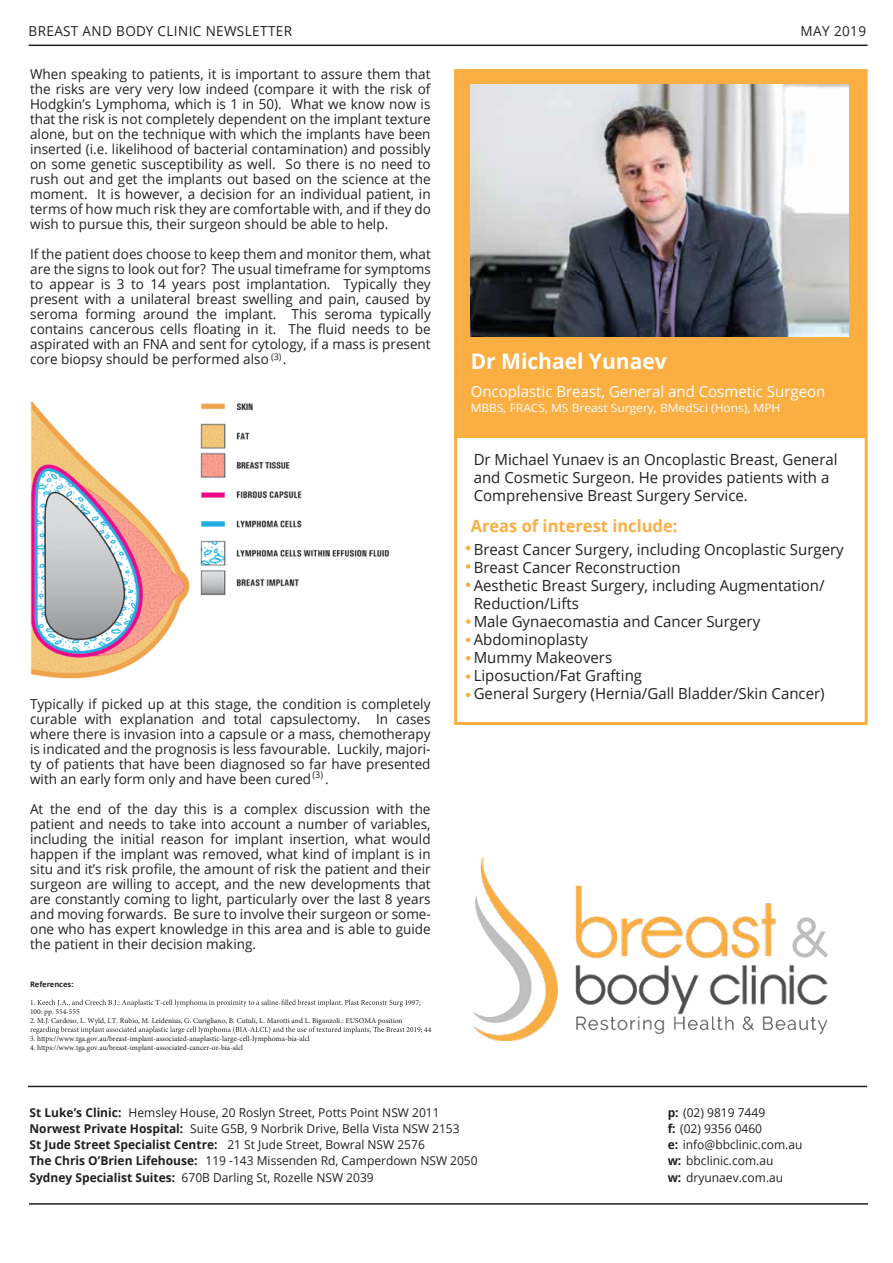
<style>
.page{position:relative;width:893px;height:1263px;background:#fff}
.page>*{position:absolute;margin:0;border:0;box-sizing:border-box;transform-origin:0 0}
.t1{font:700 21.45px "Open Sans";color:#fff}
.t2{font:700 16.8px "Open Sans";color:#fbaf43}
.t3{font:15.3px/18px "Open Sans";color:#231f20}
.t4{font:15.3px "Open Sans";color:#fff}
.t5{font:13.8px/15px "Open Sans";color:#231f20;text-align:justify}
.t6{font:13.8px "Open Sans";letter-spacing:.03em;color:#231f20}
.t7{font:12.3px/16.2px "Open Sans";color:#231f20}
.t8{font:11.4px "Open Sans";color:#fff;scale:1.05 1}
.t9{font:9.15px "Open Sans";color:#231f20}
.t10{font:7.5px "Minion Pro";color:#231f20}
.t11{font:700 7.5px "Open Sans";color:#231f20}
.s1{font-weight:700}
</style>
<div class="page">
<div style="left:454px;top:71px;width:411px;height:367px;background:#fbaf43"></div>
<hr style="left:29px;top:45px;width:839px;height:1px;background:#231f20">
<hr style="left:28px;top:1086px;width:839px;height:1px;background:#231f20">
<svg style="left:31px;top:999px;width:377px;height:8px"></svg>
<svg style="left:30px;top:1026px;width:392px;height:8px"></svg>
<hr style="left:29px;top:1203px;width:839px;height:2px;background:#231f20">
<img style="left:474px;top:857px;width:353px;height:183px">
<div style="left:454px;top:69px;width:414px;height:656px;border:3px solid #fbaf43"></div>
<img style="left:471px;top:84px;width:377px;height:252px">
<svg style="left:466px;top:546px;width:4px;height:4px"></svg>
<svg style="left:466px;top:564px;width:4px;height:5px"></svg>
<svg style="left:466px;top:582px;width:4px;height:5px"></svg>
<svg style="left:466px;top:656px;width:4px;height:4px"></svg>
<svg style="left:466px;top:619px;width:4px;height:5px"></svg>
<svg style="left:466px;top:638px;width:4px;height:4px"></svg>
<svg style="left:466px;top:674px;width:4px;height:5px"></svg>
<svg style="left:466px;top:693px;width:4px;height:4px"></svg>
<img style="left:30px;top:401px;width:360px;height:278px">
<p class="t6" style="left:29px;top:21px;width:265px">BREAST AND BODY CLINIC NEWSLETTER</p>
<p class="t5" style="left:801px;top:23px;width:67px">MAY 2019</p>
<p class="t5" style="left:30px;top:66px;width:402px">When speaking to patients, it is important to assure them that the risks are very very low indeed (compare it with the risk of Hodgkin’s Lymphoma, which is 1 in 50). What we know now is that the risk is not completely dependent on the implant texture alone, but on the technique with which the implants have been inserted (i.e. likelihood of bacterial contamination) and possibly on some genetic susceptibility as well. So there is no need to rush out and get the implants out based on the science at the moment. It is however, a decision for an individual patient, in terms of how much risk they are comfortable with, and if they do wish to pursue this, their surgeon should be able to help.</p>
<p class="t5" style="left:30px;top:246px;width:402px">If the patient does choose to keep them and monitor them, what are the signs to look out for? The usual timeframe for symptoms to appear is 3 to 14 years post implantation. Typically they present with a unilateral breast swelling and pain, caused by seroma forming around the implant. This seroma typically contains cancerous cells floating in it. The fluid needs to be aspirated with an FNA and sent for cytology, if a mass is present core biopsy should be performed also .</p>
<h1 class="t1" style="left:471px;top:346px;width:198px">Dr Michael Yunaev</h1>
<p class="t4" style="left:471px;top:380px;width:356px">Oncoplastic Breast, General and Cosmetic Surgeon</p>
<p class="t8" style="left:471px;top:400px;width:297px">MBBS, FRACS, MS Breast Surgery, BMedSci (Hons), MPH</p>
<p class="t3" style="left:474px;top:450px;width:365px">Dr Michael Yunaev is an Oncoplastic Breast, General and Cosmetic Surgeon. He provides patients with a<br>Comprehensive Breast Surgery Service.</p>
<p class="t3" style="left:474px;top:540px;width:372px">Breast Cancer Surgery, including Oncoplastic Surgery Breast Cancer Reconstruction<br>Aesthetic Breast Surgery, including Augmentation/ Reduction/Lifts<br>Male Gynaecomastia and Cancer Surgery Abdominoplasty<br>Mummy Makeovers<br>Liposuction/Fat Grafting<br>General Surgery (Hernia/Gall Bladder/Skin Cancer)</p>
<p class="t9" style="left:271px;top:350px;width:12px">(3)</p>
<p class="t2" style="left:471px;top:514px;width:208px">Areas of interest include:</p>
<p class="t5" style="left:30px;top:696px;width:402px">Typically if picked up at this stage, the condition is completely curable with explanation and total capsulectomy. In cases where there is invasion into a capsule or a mass, chemotherapy is indicated and the prognosis is less favourable. Luckily, majori&shy;ty of patients that have been diagnosed so far have presented with an early form only and have been cured .</p>
<p class="t5" style="left:30px;top:801px;width:402px">At the end of the day this is a complex discussion with the patient and needs to take into account a number of variables, including the initial reason for implant insertion, what would happen if the implant was removed, what kind of implant is in situ and it’s risk profile, the amount of risk the patient and their surgeon are willing to accept, and the new developments that are constantly coming to light, particularly over the last 8 years and moving forwards. Be sure to involve their surgeon or some&shy;one who has expert knowledge in this area and is able to guide the patient in their decision making.</p>
<p class="t9" style="left:312px;top:769px;width:12px">(3)</p>
<p class="t11" style="left:30px;top:979px;width:45px">References:</p>
<p class="t10" style="left:408px;top:997px;width:14px">997;</p>
<p class="t10" style="left:30px;top:1006px;width:51px">100: pp. 554-555</p>
<p class="t10" style="left:30px;top:1015px;width:374px">2. M.J. Cardoso, L. Wyld, I.T. Rubio, M. Leidenius, G. Curigliano, B. Cutuli, L. Marotti and L. Biganzoli.: EUSOMA position</p>
<p class="t10" style="left:30px;top:1033px;width:281px">3. https://www.tga.gov.au/breast-implant-associated-anaplastic-large-cell-lymphoma-bia-alcl</p>
<p class="t10" style="left:30px;top:1042px;width:215px">4. https://www.tga.gov.au/breast-implant-associated-cancer-or-bia-alcl</p>
<p class="t10" style="left:424px;top:1024px;width:9px">44</p>
<p class="t7" style="left:30px;top:1104px;width:450px"><span class="s1">St Luke’s Clinic:</span> Hemsley House, 20 Roslyn Street, Potts Point NSW 2011<br><span class="s1">Norwest Private Hospital:</span> Suite G5B, 9 Norbrik Drive, Bella Vista NSW 2153<br><span class="s1">St Jude Street Specialist Centre:</span> 21 St Jude Street, Bowral NSW 2576<br><span class="s1">The Chris O’Brien Lifehouse:</span> 119 -143 Missenden Rd, Camperdown NSW 2050<br><span class="s1">Sydney Specialist Suites:</span> 670B Darling St, Rozelle NSW 2039</p>
<p class="t7" style="left:668px;top:1104px;width:136px"><span class="s1">p:</span> (02) 9819 7449<br><span class="s1">f:</span> (02) 9356 0460<br><span class="s1">e:</span> info@bbclinic.com.au <span class="s1">w:</span> bbclinic.com.au</p>
<p class="t7" style="left:668px;top:1169px;width:117px"><span class="s1">w:</span> dryunaev.com.au</p>
</div>
